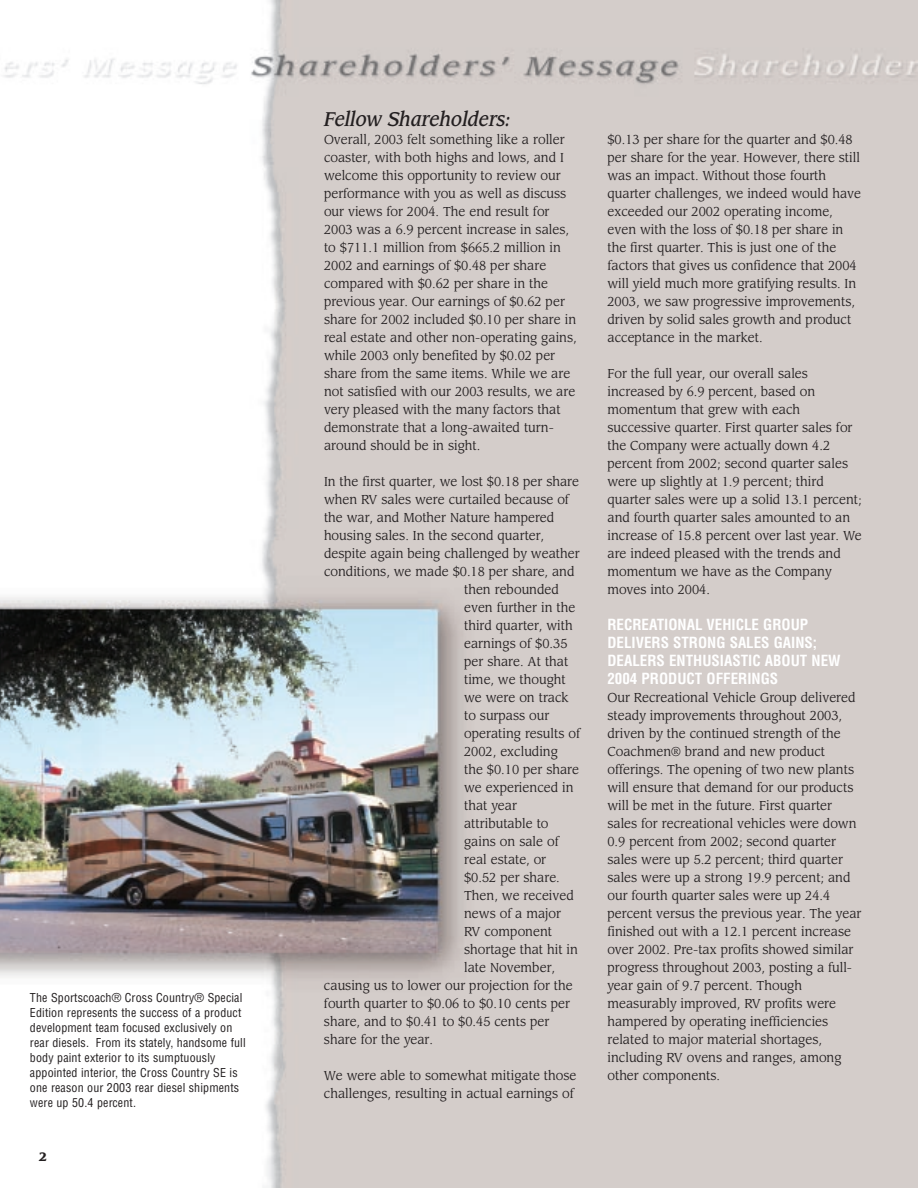
<style>
.page{position:relative;width:918px;height:1188px;background:#fff}
.page>*{position:absolute;margin:0;border:0;box-sizing:border-box;transform-origin:0 0}
.t1{font:italic 500 19.5px "Leawood";color:#231f20;scale:.9 1}
.t2{font:700 condensed 15px/18px "Helvetica";color:#fff}
.t3{font:12.75px/18px "Leawood";color:#231f20;scale:.95 1}
.t4{font:condensed 12px/15px "Helvetica";letter-spacing:.01em;color:#231f20}
.t5{font:700 12px "Leawood";color:#231f20}
</style>
<div class="page">
<img style="left:0;top:0;width:918px;height:1188px">
<p class="t4" style="left:30px;top:991px;width:217px">The Sportscoach® Cross Country® Special Edition represents the success of a product development team focused exclusively on rear diesels. From its stately, handsome full body paint exterior to its sumptuously appointed interior, the Cross Country SE is one reason our 2003 rear diesel shipments were up 50.4 percent.</p>
<p class="t5" style="left:39px;top:1152px;width:10px">2</p>
<h1 class="t1" style="left:324px;top:110px;width:209px">Fellow Shareholders:</h1>
<p class="t3" style="left:324px;top:132px;width:268px">Overall, 2003 felt something like a roller coaster, with both highs and lows, and I welcome this opportunity to review our performance with you as well as discuss our views for 2004. The end result for 2003 was a 6.9 percent increase in sales, to $711.1 million from $665.2 million in 2002 and earnings of $0.48 per share compared with $0.62 per share in the previous year. Our earnings of $0.62 per share for 2002 included $0.10 per share in real estate and other non-operating gains, while 2003 only benefited by $0.02 per share from the same items. While we are not satisfied with our 2003 results, we are very pleased with the many factors that demonstrate that a long-awaited turn&shy;around should be in sight.</p>
<p class="t3" style="left:324px;top:474px;width:270px">In the first quarter, we lost $0.18 per share</p>
<p class="t3" style="left:324px;top:492px;width:259px">when RV sales were curtailed because of</p>
<p class="t3" style="left:324px;top:510px;width:244px">the war, and Mother Nature hampered</p>
<p class="t3" style="left:324px;top:528px;width:233px">housing sales. In the second quarter,</p>
<p class="t3" style="left:324px;top:546px;width:271px">despite again being challenged by weather</p>
<p class="t3" style="left:324px;top:564px;width:265px">conditions, we made $0.18 per share, and</p>
<p class="t3" style="left:464px;top:582px;width:101px">then rebounded</p>
<p class="t3" style="left:464px;top:600px;width:119px">even further in the</p>
<p class="t3" style="left:464px;top:618px;width:116px">third quarter, with</p>
<p class="t3" style="left:464px;top:636px;width:110px">earnings of $0.35</p>
<p class="t3" style="left:464px;top:654px;width:111px">per share. At that</p>
<p class="t3" style="left:464px;top:672px;width:108px">time, we thought</p>
<p class="t3" style="left:464px;top:690px;width:112px">we were on track</p>
<p class="t3" style="left:464px;top:708px;width:91px">to surpass our</p>
<p class="t3" style="left:464px;top:726px;width:124px">operating results of</p>
<p class="t3" style="left:464px;top:744px;width:100px">2002, excluding</p>
<p class="t3" style="left:464px;top:762px;width:123px">the $0.10 per share</p>
<p class="t3" style="left:464px;top:780px;width:117px">we experienced in</p>
<p class="t3" style="left:464px;top:798px;width:57px">that year</p>
<p class="t3" style="left:464px;top:816px;width:90px">attributable to</p>
<p class="t3" style="left:464px;top:834px;width:101px">gains on sale of</p>
<p class="t3" style="left:464px;top:852px;width:88px">real estate, or</p>
<p class="t3" style="left:464px;top:870px;width:102px">$0.52 per share.</p>
<p class="t3" style="left:464px;top:888px;width:117px">Then, we received</p>
<p class="t3" style="left:464px;top:906px;width:104px">news of a major</p>
<p class="t3" style="left:464px;top:924px;width:94px">RV component</p>
<p class="t3" style="left:464px;top:942px;width:121px">shortage that hit in</p>
<p class="t3" style="left:464px;top:960px;width:97px">late November,</p>
<p class="t3" style="left:324px;top:978px;width:263px">causing us to lower our projection for the</p>
<p class="t3" style="left:324px;top:996px;width:261px">fourth quarter to $0.06 to $0.10 cents per</p>
<p class="t3" style="left:324px;top:1014px;width:239px">share, and to $0.41 to $0.45 cents per</p>
<p class="t3" style="left:324px;top:1032px;width:116px">share for the year.</p>
<p class="t3" style="left:324px;top:1068px;width:267px">We were able to somewhat mitigate those challenges, resulting in actual earnings of</p>
<p class="t3" style="left:607px;top:132px;width:268px">$0.13 per share for the quarter and $0.48 per share for the year. However, there still was an impact. Without those fourth quarter challenges, we indeed would have exceeded our 2002 operating income, even with the loss of $0.18 per share in the first quarter. This is just one of the factors that gives us confidence that 2004 will yield much more gratifying results. In 2003, we saw progressive improvements, driven by solid sales growth and product acceptance in the market.</p>
<p class="t3" style="left:607px;top:366px;width:269px">For the full year, our overall sales increased by 6.9 percent, based on momentum that grew with each successive quarter. First quarter sales for the Company were actually down 4.2 percent from 2002; second quarter sales were up slightly at 1.9 percent; third quarter sales were up a solid 13.1 percent; and fourth quarter sales amounted to an increase of 15.8 percent over last year. We are indeed pleased with the trends and momentum we have as the Company moves into 2004.</p>
<p class="t2" style="left:607px;top:617px;width:235px">RECREATIONAL VEHICLE GROUP<br>DELIVERS STRONG SALES GAINS;<br>DEALERS ENTHUSIASTIC ABOUT NEW<br>2004 PRODUCT OFFERINGS</p>
<p class="t3" style="left:607px;top:690px;width:269px">Our Recreational Vehicle Group delivered steady improvements throughout 2003, driven by the continued strength of the Coachmen® brand and new product offerings. The opening of two new plants will ensure that demand for our products will be met in the future. First quarter sales for recreational vehicles were down 0.9 percent from 2002; second quarter sales were up 5.2 percent; third quarter sales were up a strong 19.9 percent; and our fourth quarter sales were up 24.4 percent versus the previous year. The year finished out with a 12.1 percent increase over 2002. Pre-tax profits showed similar progress throughout 2003, posting a full&shy;year gain of 9.7 percent. Though measurably improved, RV profits were hampered by operating inefficiencies related to major material shortages, including RV ovens and ranges, among other components.</p>
</div>
